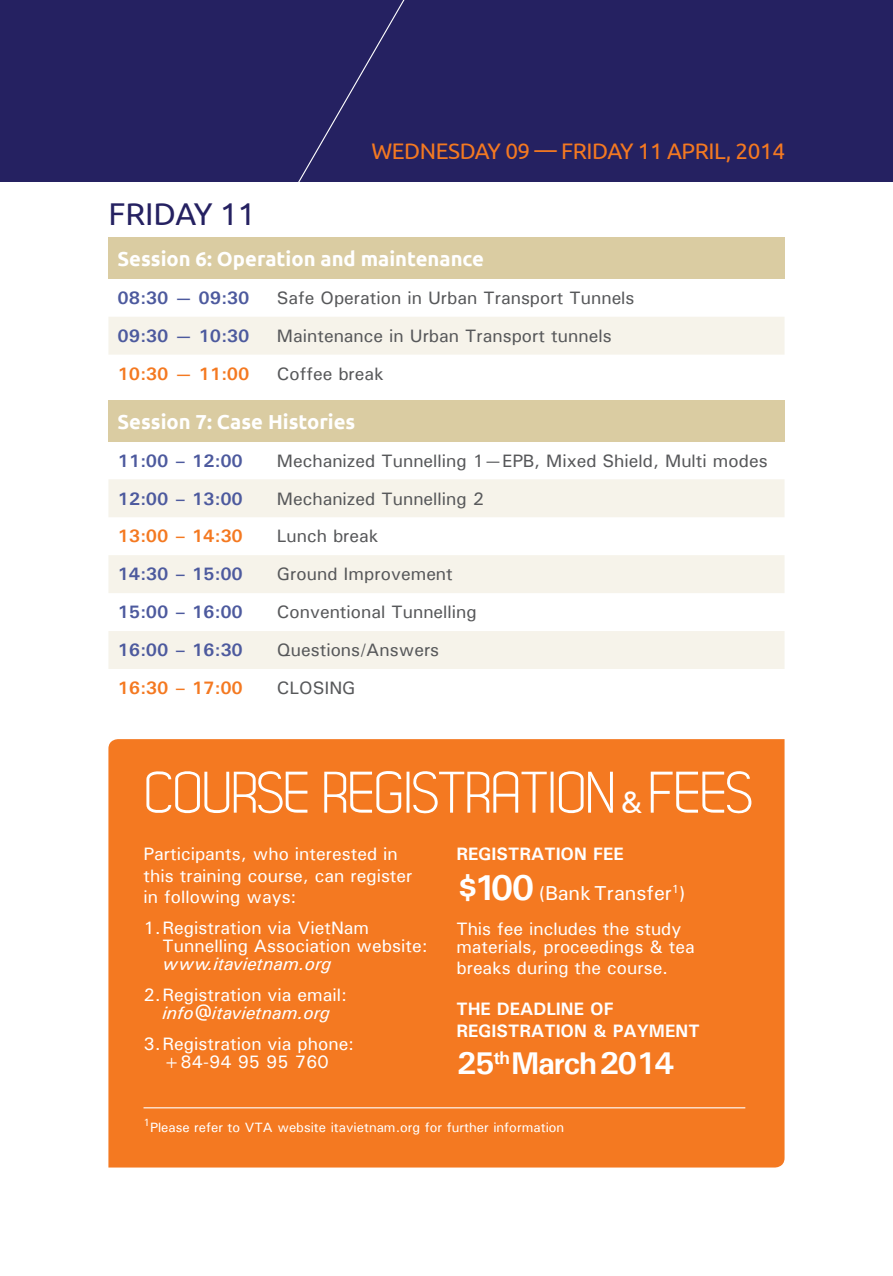
<style>
.page{position:relative;width:893px;height:1276px;background:#fff}
.page>*{position:absolute;margin:0;border:0;box-sizing:border-box;transform-origin:0 0}
.t1{font:58.5px "Dekar";letter-spacing:-.025em;color:#fff}
.t2{font:700 31.5px "Univers";letter-spacing:-.04em;color:#fff}
.t3{font:31.5px "Ubuntu";color:#252161}
.t4{font:22.5px "Ubuntu";letter-spacing:-.02em;color:#f47921}
.t5{font:700 20.25px "Ubuntu";color:#fff}
.t6{font:500 20.25px "Univers";color:#fff}
.t7{font:500 18px/18px "Univers";color:#fff}
.t8{font:500 18px "Univers";color:#57585a}
.t9{font:700 18px "Univers";color:#4d5a9e}
.t10{font:700 18px/21.6px "Univers";color:#fff}
.t11{font:italic 18px "Univers";color:#fff}
.t12{font:700 18px "Univers";color:#f47921}
.t13{font:500 13.5px "Univers";color:#fff}
.s1{font-family:"Ubuntu";font-size:31.5px}
.s2{font-weight:700;font-size:36px}
</style>
<div class="page">
<div style="left:108px;top:739px;width:676px;height:428px;background:#f47921"></div>
<div style="left:0;top:0;width:893px;height:182px;background:#252161"></div>
<svg style="left:298px;top:0;width:107px;height:182px"></svg>
<div style="left:108px;top:237px;width:676px;height:42px;background:#dacca2"></div>
<div style="left:108px;top:317px;width:676px;height:38px;background:#f6f3ea"></div>
<div style="left:108px;top:400px;width:676px;height:41px;background:#dacca2"></div>
<svg style="left:108px;top:479px;width:676px;height:190px;fill:#f6f3ea"></svg>
<hr style="left:144px;top:1107px;width:601px;height:1px;background:#fff">
<p class="t4" style="left:371px;top:135px;width:415px">WEDNESDAY 09 — FRIDAY 11 APRIL, 2014</p>
<h2 class="t3" style="left:108px;top:191px;width:149px">FRIDAY 11</h2>
<p class="t5" style="left:117px;top:243px;width:368px">Session 6: Operation and maintenance</p>
<p class="t9" style="left:117px;top:286px;width:134px">08:30 — 09:30</p>
<p class="t8" style="left:277px;top:286px;width:359px">Safe Operation in Urban Transport Tunnels</p>
<p class="t9" style="left:117px;top:324px;width:134px">09:30 — 10:30</p>
<p class="t8" style="left:277px;top:324px;width:336px">Maintenance in Urban Transport tunnels</p>
<p class="t12" style="left:117px;top:362px;width:134px">10:30 — 11:00</p>
<p class="t8" style="left:277px;top:362px;width:108px">Coffee break</p>
<p class="t5" style="left:117px;top:406px;width:240px">Session 7: Case Histories</p>
<p class="t9" style="left:117px;top:449px;width:127px">11:00 – 12:00</p>
<p class="t8" style="left:277px;top:449px;width:492px">Mechanized Tunnelling 1—EPB, Mixed Shield, Multi modes</p>
<p class="t9" style="left:117px;top:487px;width:127px">12:00 – 13:00</p>
<p class="t8" style="left:277px;top:487px;width:209px">Mechanized Tunnelling 2</p>
<p class="t12" style="left:117px;top:525px;width:127px">13:00 – 14:30</p>
<p class="t8" style="left:277px;top:525px;width:103px">Lunch break</p>
<p class="t9" style="left:117px;top:563px;width:127px">14:30 – 15:00</p>
<p class="t8" style="left:277px;top:562px;width:178px">Ground Improvement</p>
<p class="t9" style="left:117px;top:600px;width:127px">15:00 – 16:00</p>
<p class="t8" style="left:277px;top:600px;width:201px">Conventional Tunnelling</p>
<p class="t9" style="left:117px;top:638px;width:127px">16:00 – 16:30</p>
<p class="t8" style="left:277px;top:638px;width:164px">Questions/Answers</p>
<p class="t12" style="left:117px;top:676px;width:127px">16:30 – 17:00</p>
<p class="t8" style="left:277px;top:676px;width:80px">CLOSING</p>
<h1 class="t1" style="left:144px;top:763px;width:611px">COURSE REGISTRATION <span class="s1">&amp;</span> FEES</h1>
<p class="t7" style="left:144px;top:842px;width:271px;line-height:21.6px">Participants, who interested in this training course, can register in following ways:</p>
<p class="t7" style="left:163px;top:918px;width:267px;text-indent:-19px">1.Registration via VietNam<br>Tunnelling Association website:</p>
<p class="t11" style="left:163px;top:952px;width:170px">www.itavietnam.org</p>
<p class="t7" style="left:144px;top:985px;width:205px">2.Registration via email:</p>
<p class="t11" style="left:163px;top:1001px;width:169px">info@itavietnam.org</p>
<p class="t7" style="left:144px;top:1034px;width:212px;text-align:center">3.Registration via phone: +84-94 95 95 760</p>
<p class="t10" style="left:456px;top:842px;width:169px">REGISTRATION FEE</p>
<p class="t6" style="left:456px;top:880px;width:231px"><span class="s2">$100</span> (Bank Transfer<sup>1</sup>)</p>
<p class="t7" style="left:456px;top:919px;width:240px">This fee includes the study materials, proceedings &amp; tea</p>
<p class="t7" style="left:456px;top:958px;width:213px">breaks during the course.</p>
<p class="t10" style="left:456px;top:997px;width:245px">THE DEADLINE OF<br>REGISTRATION &amp; PAYMENT</p>
<h2 class="t2" style="left:456px;top:1043px;width:219px">25<sup>th</sup>March2014</h2>
<p class="t13" style="left:144px;top:1119px;width:422px"><sup>1</sup>Please refer to VTA website itavietnam.org for further information</p>
</div>
